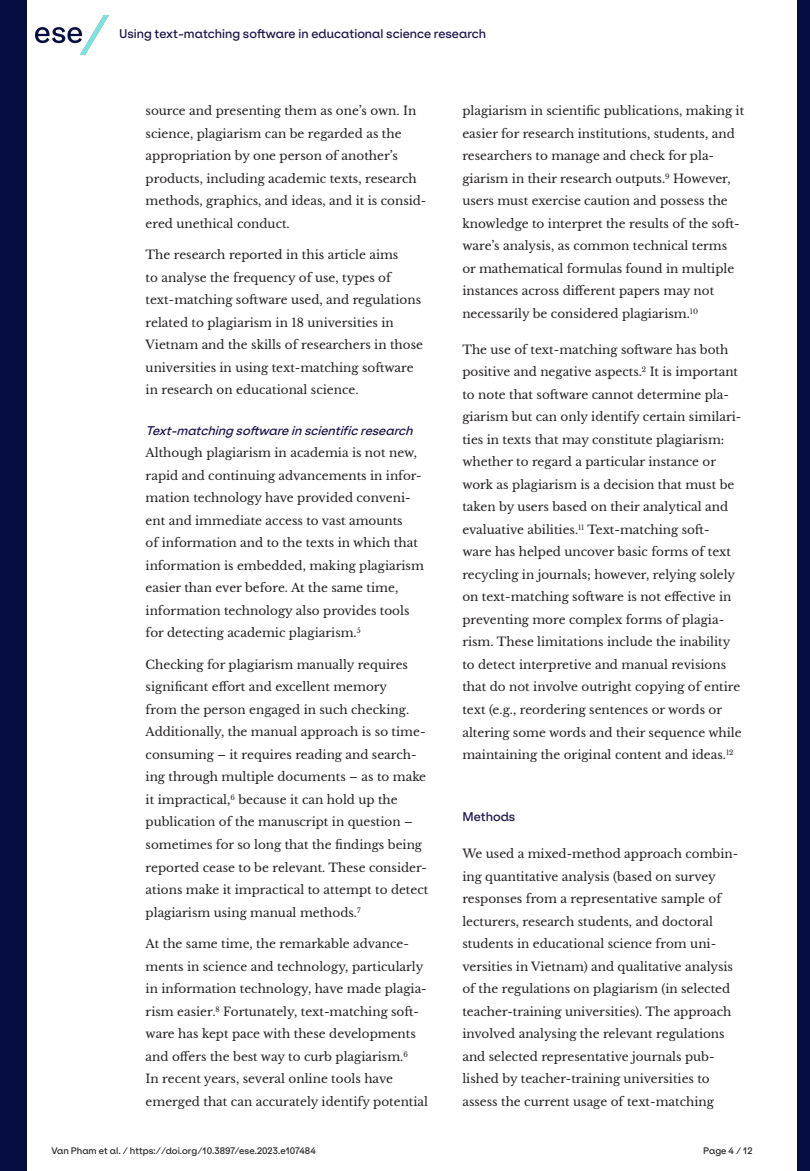
<style>
.page{position:relative;width:810px;height:1171px;background:#fff}
.page>*{position:absolute;margin:0;border:0;box-sizing:border-box;transform-origin:0 0}
.t1{font:12px/22.5px "Libre Baskerville";color:#231f20}
.t2{font:500 12px "ES Klarheit Kurrent";color:#160f48}
.t3{font:italic 500 12px "ES Klarheit Kurrent";color:#160f48}
.t4{font:500 9px "ES Klarheit Kurrent";color:#231f20}
</style>
<div class="page">
<img style="left:35px;top:15px;width:73px;height:39px">
<div style="left:0;top:0;width:26px;height:1170px;background:#050d42"></div>
<div style="left:797px;top:0;width:13px;height:1170px;background:#050d42"></div>
<p class="t2" style="left:119px;top:24px;width:369px">Using text-matching software in educational science research</p>
<p class="t1" style="left:146px;top:99px;width:282px">source and presenting them as one’s own. In science, plagiarism can be regarded as the appropriation by one person of another’s products, including academic texts, research methods, graphics, and ideas, and it is consid&shy;ered unethical conduct.</p>
<p class="t1" style="left:146px;top:244px;width:279px">The research reported in this article aims<br>to analyse the frequency of use, types of text-matching software used, and regulations related to plagiarism in 18 universities in Vietnam and the skills of researchers in those universities in using text-matching software in research on educational science.</p>
<p class="t3" style="left:146px;top:420px;width:273px">Text-matchingsoftwareinscientificresearch</p>
<p class="t1" style="left:146px;top:441px;width:280px">Although plagiarism in academia is not new, rapid and continuing advancements in infor&shy;mation technology have provided conveni&shy;ent and immediate access to vast amounts<br>of information and to the texts in which that information is embedded, making plagiarism easier than ever before. At the same time, information technology also provides tools for detecting academic plagiarism.<sup>5</sup></p>
<p class="t1" style="left:146px;top:653px;width:284px">Checking for plagiarism manually requires significant effort and excellent memory<br>from the person engaged in such checking.<br>Additionally, the manual approach is so time&shy;consuming – it requires reading and search&shy;ing through multiple documents – as to make it impractical,<sup>6</sup> because it can hold up the publication of the manuscript in question – sometimes for so long that the findings being reported cease to be relevant. These consider&shy;ations make it impractical to attempt to detect plagiarism using manual methods.<sup>7</sup></p>
<p class="t1" style="left:146px;top:932px;width:284px">At the same time, the remarkable advance&shy;ments in science and technology, particularly in information technology, have made plagia&shy;rism easier.<sup>8</sup> Fortunately, text-matching soft&shy;ware has kept pace with these developments and offers the best way to curb plagiarism.<sup>6<br></sup>In recent years, several online tools have emerged that can accurately identify potential</p>
<p class="t1" style="left:462px;top:99px;width:283px">plagiarism in scientific publications, making it easier for research institutions, students, and researchers to manage and check for pla&shy;giarism in their research outputs.<sup>9</sup> However, users must exercise caution and possess the knowledge to interpret the results of the soft&shy;ware’s analysis, as common technical terms<br>or mathematical formulas found in multiple instances across different papers may not necessarily be considered plagiarism.<sup>10</sup></p>
<p class="t1" style="left:462px;top:338px;width:281px">The use of text-matching software has both positive and negative aspects.<sup>2</sup> It is important to note that software cannot determine pla&shy;giarism but can only identify certain similari&shy;ties in texts that may constitute plagiarism: whether to regard a particular instance or work as plagiarism is a decision that must be taken by users based on their analytical and evaluative abilities.<sup>11</sup> Text-matching soft&shy;ware has helped uncover basic forms of text recycling in journals; however, relying solely on text-matching software is not effective in preventing more complex forms of plagia&shy;rism. These limitations include the inability to detect interpretive and manual revisions that do not involve outright copying of entire text (e.g., reordering sentences or words or altering some words and their sequence while maintaining the original content and ideas.<sup>12</sup></p>
<p class="t2" style="left:462px;top:806px;width:54px">Methods</p>
<p class="t1" style="left:462px;top:842px;width:277px">We used a mixed-method approach combin&shy;ing quantitative analysis (based on survey responses from a representative sample of lecturers, research students, and doctoral students in educational science from uni&shy;versities in Vietnam) and qualitative analysis of the regulations on plagiarism (in selected teacher-training universities). The approach involved analysing the relevant regulations and selected representative journals pub&shy;lished by teacher-training universities to assess the current usage of text-matching</p>
<p class="t4" style="left:51px;top:1142px;width:266px">Van Pham et al. / https://doi.org/10.3897/ese.2023.e107484</p>
<p class="t4" style="left:703px;top:1142px;width:51px">Page 4 / 12</p>
</div>
